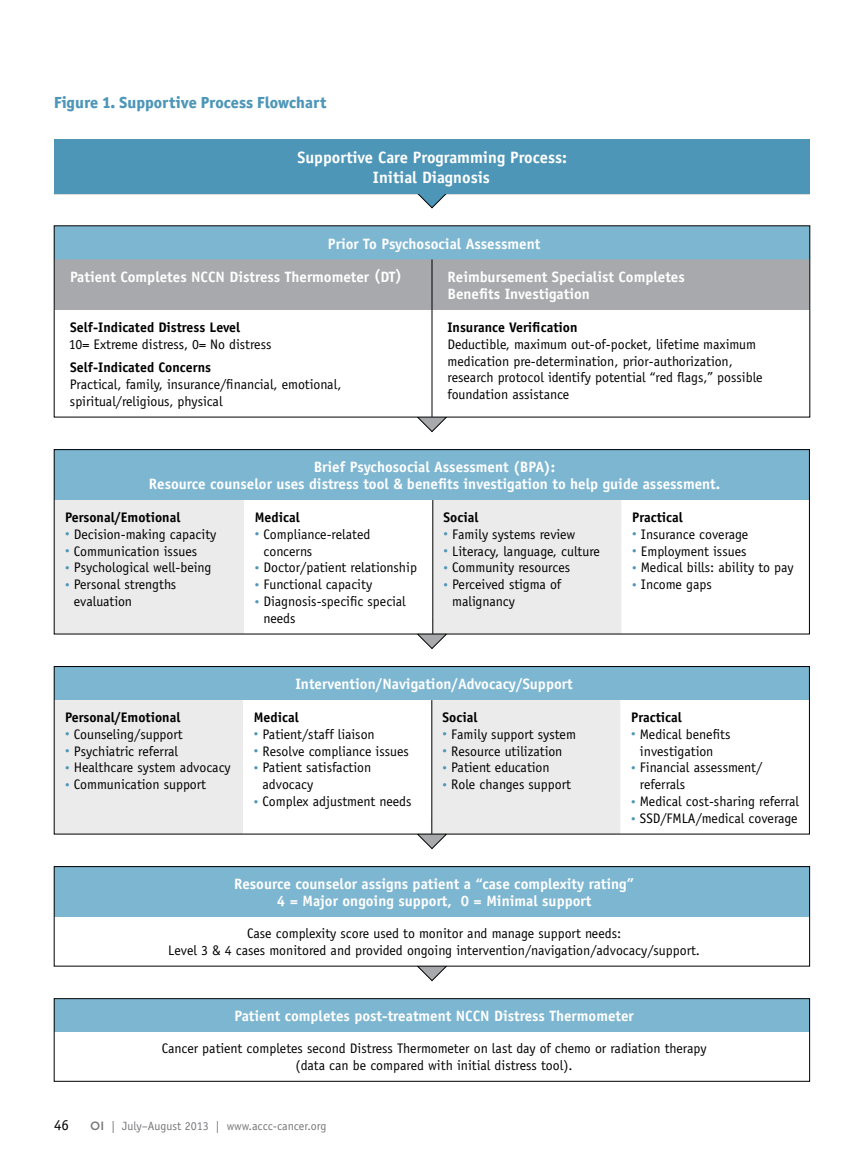
<style>
.page{position:relative;width:864px;height:1161px;background:#fff}
.page>*{position:absolute;margin:0;border:0;box-sizing:border-box;transform-origin:0 0}
.t1{font:700 16.5px/19.5px "Officina Sans";color:#fff;text-align:center}
.t2{font:16.2px "Officina Sans Extra Bold ITC";color:#4e96b8}
.t3{font:700 15px/16.8px "Officina Sans";color:#fff;text-align:center}
.t4{font:15px "Officina Sans";color:#000}
.t5{font:13.8px/16.8px "Officina Sans";color:#000}
.t6{font:700 13.8px "Officina Sans";color:#000}
.t7{font:12px "Officina Sans";color:#77787b}
.s1{font-size:9px;color:#4e96b8}
.s2{font-family:"Gotham";font-weight:500}
</style>
<div class="page">
<hr style="left:54px;top:193px;width:756px;height:1px;background:#000">
<svg style="left:417px;top:193px;width:30px;height:16px"></svg>
<div style="left:54px;top:139px;width:756px;height:54px;background:#4e96b8"></div>
<svg style="left:417px;top:417px;width:30px;height:16px"></svg>
<div style="left:54px;top:226px;width:756px;height:33px;background:#7db6d1"></div>
<div style="left:56px;top:259px;width:752px;height:51px;background:#a7a9ac"></div>
<hr style="left:432px;top:259px;width:1px;height:51px;background:#000">
<hr style="left:432px;top:310px;width:1px;height:107px;background:#000">
<svg style="left:417px;top:634px;width:30px;height:15px"></svg>
<div style="left:54px;top:450px;width:756px;height:50px;background:#7db6d1"></div>
<div style="left:56px;top:500px;width:188px;height:132px;background:#ebebec"></div>
<div style="left:433px;top:500px;width:188px;height:132px;background:#ebebec"></div>
<hr style="left:432px;top:500px;width:1px;height:134px;background:#000">
<div style="left:54px;top:449px;width:756px;height:185px;border:1px solid #000"></div>
<svg style="left:417px;top:834px;width:30px;height:16px"></svg>
<div style="left:54px;top:667px;width:755px;height:33px;background:#7db6d1"></div>
<div style="left:56px;top:700px;width:187px;height:132px;background:#ebebec"></div>
<div style="left:432px;top:700px;width:188px;height:132px;background:#ebebec"></div>
<hr style="left:431px;top:700px;width:1px;height:134px;background:#000">
<div style="left:54px;top:666px;width:756px;height:168px;border:1px solid #000"></div>
<svg style="left:417px;top:966px;width:30px;height:16px"></svg>
<div style="left:54px;top:867px;width:755px;height:50px;background:#7db6d1"></div>
<div style="left:54px;top:866px;width:756px;height:100px;border:1px solid #000"></div>
<div style="left:54px;top:999px;width:755px;height:33px;background:#7db6d1"></div>
<div style="left:54px;top:998px;width:756px;height:84px;border:1px solid #000"></div>
<p class="t2" style="left:54px;top:90px;width:274px">Figure 1. Supportive Process Flowchart</p>
<p class="t1" style="left:297px;top:148px;width:271px">Supportive Care Programming Process:<br>Initial Diagnosis</p>
<p class="t3" style="left:328px;top:235px;width:214px">Prior To Psychosocial Assessment</p>
<p class="t3" style="left:70px;top:268px;width:334px">Patient Completes N cc n Distress Thermometer (DT)</p>
<p class="t3" style="left:447px;top:268px;width:239px;text-align:left">Reimbursement Specialist Completes<br>Benefits Investigation</p>
<p class="t6" style="left:70px;top:319px;width:172px">Self-Indicated Distress Level</p>
<p class="t5" style="left:69px;top:336px;width:204px">10= Extreme distress, 0= No distress</p>
<p class="t6" style="left:70px;top:359px;width:142px">Self-Indicated Concerns</p>
<p class="t5" style="left:70px;top:376px;width:273px">Practical, family, insurance/financial, emotional, spiritual/religious, physical</p>
<p class="t6" style="left:447px;top:319px;width:132px">Insurance Verification</p>
<p class="t5" style="left:447px;top:336px;width:317px">Deductible, maximum out-of-pocket, lifetime maximum medication pre-determination, prior-authorization, research protocol identify potential “red flags,” possible foundation assistance</p>
<p class="t3" style="left:149px;top:459px;width:573px">Brief Psychosocial Assessment (BPA):<br>Resource counselor uses distress tool &amp; benefits investigation to help guide assessment.</p>
<p class="t6" style="left:65px;top:508px;width:117px">Personal/Emotional</p>
<p class="t5" style="left:65px;top:526px;width:153px"><span class="s1">•</span> Decision-making capacity</p>
<p class="t5" style="left:65px;top:542px;width:133px"><span class="s1">•</span> Communication issues</p>
<p class="t5" style="left:65px;top:559px;width:148px"><span class="s1">•</span> Psychological well-being</p>
<p class="t5" style="left:74px;top:576px;width:104px;text-indent:-9px"><span class="s1">•</span> Personal strengths evaluation</p>
<p class="t6" style="left:255px;top:508px;width:46px">Medical</p>
<p class="t5" style="left:264px;top:526px;width:108px;text-indent:-9px"><span class="s1">•</span> Compliance-related concerns</p>
<p class="t5" style="left:255px;top:559px;width:164px"><span class="s1">•</span> Doctor/patient relationship</p>
<p class="t5" style="left:255px;top:576px;width:119px"><span class="s1">•</span> Functional capacity</p>
<p class="t5" style="left:264px;top:593px;width:144px;text-indent:-9px"><span class="s1">•</span> Diagnosis-specific special needs</p>
<p class="t6" style="left:632px;top:508px;width:52px">Practical</p>
<p class="t5" style="left:632px;top:526px;width:118px"><span class="s1">•</span> Insurance coverage</p>
<p class="t5" style="left:632px;top:542px;width:116px"><span class="s1">•</span> Employment issues</p>
<p class="t5" style="left:632px;top:559px;width:163px"><span class="s1">•</span> Medical bills: ability to pay</p>
<p class="t5" style="left:632px;top:576px;width:81px"><span class="s1">•</span> Income gaps</p>
<p class="t6" style="left:444px;top:508px;width:36px">Social</p>
<p class="t5" style="left:444px;top:526px;width:133px"><span class="s1">•</span> Family systems review</p>
<p class="t5" style="left:444px;top:542px;width:158px"><span class="s1">•</span> Literacy, language, culture</p>
<p class="t5" style="left:444px;top:559px;width:128px"><span class="s1">•</span> Community resources</p>
<p class="t5" style="left:452px;top:576px;width:110px;text-indent:-9px"><span class="s1">•</span> Perceived stigma of malignancy</p>
<p class="t6" style="left:65px;top:709px;width:117px">Personal/Emotional</p>
<p class="t5" style="left:65px;top:726px;width:119px"><span class="s1">•</span> Counseling/support</p>
<p class="t5" style="left:65px;top:743px;width:114px"><span class="s1">•</span> Psychiatric referral</p>
<p class="t5" style="left:65px;top:759px;width:167px"><span class="s1">•</span> Healthcare system advocacy</p>
<p class="t5" style="left:65px;top:776px;width:142px"><span class="s1">•</span> Communication support</p>
<p class="t3" style="left:295px;top:676px;width:279px">Intervention/N avigation/Advocacy/Support</p>
<p class="t6" style="left:254px;top:709px;width:46px">Medical</p>
<p class="t5" style="left:254px;top:726px;width:122px"><span class="s1">•</span> Patient/staff liaison</p>
<p class="t5" style="left:254px;top:743px;width:157px"><span class="s1">•</span> Resolve compliance issues</p>
<p class="t5" style="left:263px;top:759px;width:110px;text-indent:-9px"><span class="s1">•</span> Patient satisfaction advocacy</p>
<p class="t5" style="left:254px;top:793px;width:159px"><span class="s1">•</span> Complex adjustment needs</p>
<p class="t6" style="left:443px;top:709px;width:36px">Social</p>
<p class="t5" style="left:443px;top:726px;width:135px"><span class="s1">•</span> Family support system</p>
<p class="t5" style="left:443px;top:743px;width:121px"><span class="s1">•</span> Resource utilization</p>
<p class="t5" style="left:443px;top:759px;width:109px"><span class="s1">•</span> Patient education</p>
<p class="t5" style="left:443px;top:776px;width:130px"><span class="s1">•</span> Role changes support</p>
<p class="t6" style="left:631px;top:709px;width:52px">Practical</p>
<p class="t5" style="left:640px;top:726px;width:92px;text-indent:-9px"><span class="s1">•</span> Medical benefits investigation</p>
<p class="t5" style="left:640px;top:759px;width:124px;text-indent:-9px"><span class="s1">•</span> Financial assessment/ referrals</p>
<p class="t5" style="left:631px;top:793px;width:169px"><span class="s1">•</span> Medical cost-sharing referral</p>
<p class="t5" style="left:631px;top:810px;width:168px"><span class="s1">•</span> SSD/FMLA/medical coverage</p>
<p class="t3" style="left:234px;top:876px;width:402px">Resource counselor assigns patient a “case complexity rating”<br>4 = Major ongoing support, 0 = Minimal support</p>
<p class="t5" style="left:168px;top:925px;width:533px;text-align:center">Case complexity score used to monitor and manage support needs:<br>Level 3 &amp; 4 cases monitored and provided ongoing intervention/navigation/advocacy/support.</p>
<p class="t3" style="left:234px;top:1008px;width:401px">Patient completes post-treatment N CCN Distress Thermometer</p>
<p class="t5" style="left:162px;top:1040px;width:546px;text-align:center">Cancer patient completes second Distress Thermometer on last day of chemo or radiation therapy (data can be compared with initial distress tool).</p>
<p class="t4" style="left:54px;top:1116px;width:16px">46</p>
<p class="t7" style="left:90px;top:1118px;width:238px"><span class="s2">OI</span> | July–August 2013 | www.accc-cancer.org</p>
</div>
